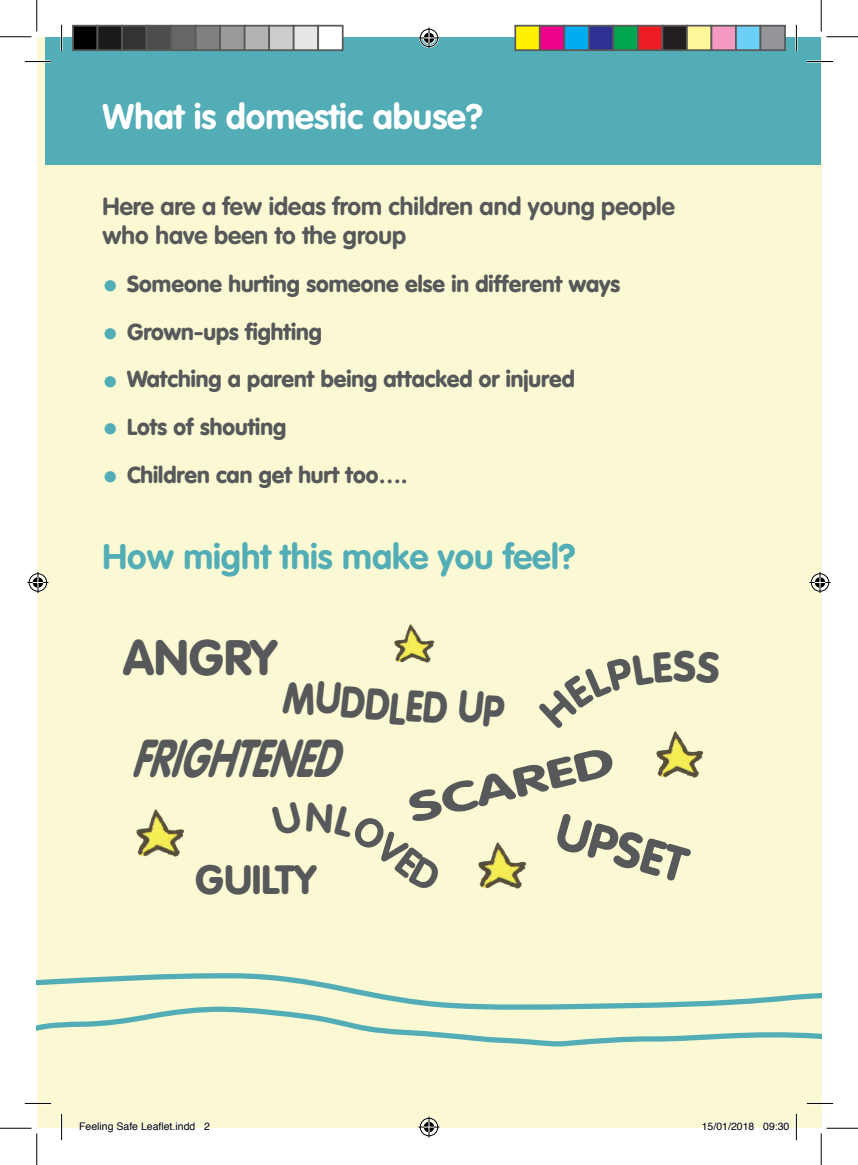
<style>
.page{position:relative;width:858px;height:1165px;background:#fff}
.page>*{position:absolute;margin:0;border:0;box-sizing:border-box;transform-origin:0 0}
.t1{font:italic 900 52.5px "VAG Rounded";color:#57585a;scale:.72 1}
.t2{font:900 49px "VAG Rounded";color:#57585a}
.t3{font:900 43.75px "VAG Rounded";color:#57585a;scale:.84 1}
.t4{font:900 40.25px "VAG Rounded";color:#57585a}
.t5{font:900 40.25px "VAG Rounded";color:#57585a;scale:1.5 1}
.t6{font:700 35px "VAG Rounded";color:#52adb6}
.t7{font:700 35px "VAG Rounded";color:#fff}
.t8{font:700 24.5px/29.4px "VAG Rounded";color:#57585a}
.t9{font:900 22.75px "VAG Rounded";color:#57585a}
.t10{font:10.5px "Helvetica";color:#000}
.s1{font-size:31.5px;color:#52adb6}
</style>
<div class="page">
<div style="left:37px;top:38px;width:784px;height:1090px;background:#faf9d3"></div>
<div style="left:45px;top:37px;width:776px;height:127px;background:#52adb6"></div>
<img style="left:395px;top:624px;width:39px;height:38px">
<img style="left:656px;top:733px;width:47px;height:44px">
<img style="left:136px;top:810px;width:48px;height:46px">
<img style="left:479px;top:843px;width:47px;height:45px">
<svg style="left:37px;top:973px;width:300px;height:12px"></svg>
<svg style="left:37px;top:985px;width:784px;height:62px"></svg>
<hr style="left:25px;top:60px;width:26px;height:3px;background:#fff">
<hr style="left:806px;top:60px;width:26px;height:3px;background:#fff">
<hr style="left:25px;top:1102px;width:26px;height:2px;background:#fff">
<hr style="left:806px;top:1102px;width:26px;height:2px;background:#fff">
<hr style="left:60px;top:25px;width:3px;height:26px;background:#fff">
<hr style="left:60px;top:1114px;width:3px;height:26px;background:#fff">
<hr style="left:795px;top:25px;width:2px;height:26px;background:#fff">
<hr style="left:795px;top:1114px;width:2px;height:26px;background:#fff">
<svg style="left:25px;top:61px;width:26px;height:1px"></svg>
<svg style="left:806px;top:61px;width:26px;height:1px"></svg>
<svg style="left:25px;top:1103px;width:26px;height:1px"></svg>
<svg style="left:806px;top:1103px;width:26px;height:1px"></svg>
<svg style="left:61px;top:25px;width:1px;height:26px"></svg>
<svg style="left:61px;top:1114px;width:1px;height:26px"></svg>
<svg style="left:795px;top:25px;width:1px;height:26px"></svg>
<svg style="left:795px;top:1114px;width:1px;height:26px"></svg>
<hr style="left:0;top:36px;width:32px;height:1px;background:#000">
<hr style="left:826px;top:36px;width:31px;height:1px;background:#000">
<hr style="left:0;top:1128px;width:32px;height:1px;background:#000">
<hr style="left:826px;top:1128px;width:31px;height:1px;background:#000">
<hr style="left:36px;top:0;width:1px;height:32px;background:#000">
<hr style="left:36px;top:1133px;width:1px;height:32px;background:#000">
<hr style="left:820px;top:0;width:1px;height:32px;background:#000">
<hr style="left:820px;top:1133px;width:1px;height:32px;background:#000">
<svg style="left:418px;top:27px;width:21px;height:21px"></svg>
<svg style="left:418px;top:1116px;width:21px;height:21px"></svg>
<svg style="left:27px;top:572px;width:21px;height:21px"></svg>
<svg style="left:809px;top:572px;width:21px;height:21px"></svg>
<div style="left:73px;top:26px;width:24px;height:24px;background:#000"></div>
<div style="left:72px;top:25px;width:26px;height:26px;border:2px solid #595959"></div>
<div style="left:97px;top:26px;width:25px;height:24px;background:#1a1a1a"></div>
<div style="left:97px;top:25px;width:26px;height:26px;border:2px solid #595959"></div>
<div style="left:122px;top:26px;width:24px;height:24px;background:#333"></div>
<div style="left:121px;top:25px;width:26px;height:26px;border:2px solid #595959"></div>
<div style="left:146px;top:26px;width:25px;height:24px;background:#4d4d4d"></div>
<div style="left:146px;top:25px;width:26px;height:26px;border:2px solid #595959"></div>
<div style="left:171px;top:26px;width:24px;height:24px;background:#666"></div>
<div style="left:170px;top:25px;width:26px;height:26px;border:2px solid #595959"></div>
<div style="left:195px;top:26px;width:25px;height:24px;background:#808080"></div>
<div style="left:195px;top:25px;width:26px;height:26px;border:2px solid #595959"></div>
<div style="left:220px;top:26px;width:24px;height:24px;background:#999"></div>
<div style="left:219px;top:25px;width:26px;height:26px;border:2px solid #595959"></div>
<div style="left:244px;top:26px;width:25px;height:24px;background:#b3b3b3"></div>
<div style="left:244px;top:25px;width:26px;height:26px;border:2px solid #595959"></div>
<div style="left:269px;top:26px;width:24px;height:24px;background:#ccc"></div>
<div style="left:268px;top:25px;width:26px;height:26px;border:2px solid #595959"></div>
<div style="left:293px;top:26px;width:25px;height:24px;background:#e6e6e6"></div>
<div style="left:293px;top:25px;width:26px;height:26px;border:2px solid #595959"></div>
<div style="left:318px;top:26px;width:24px;height:24px;background:#fff"></div>
<div style="left:317px;top:25px;width:26px;height:26px;border:2px solid #595959"></div>
<div style="left:515px;top:26px;width:24px;height:24px;background:#fff101"></div>
<div style="left:514px;top:25px;width:26px;height:26px;border:2px solid #595959"></div>
<div style="left:539px;top:26px;width:25px;height:24px;background:#ed028c"></div>
<div style="left:538px;top:25px;width:27px;height:26px;border:2px solid #595959"></div>
<div style="left:564px;top:26px;width:24px;height:24px;background:#00aeef"></div>
<div style="left:563px;top:25px;width:26px;height:26px;border:2px solid #595959"></div>
<div style="left:588px;top:26px;width:25px;height:24px;background:#2e3092"></div>
<div style="left:587px;top:25px;width:27px;height:26px;border:2px solid #595959"></div>
<div style="left:613px;top:26px;width:24px;height:24px;background:#00a54f"></div>
<div style="left:612px;top:25px;width:26px;height:26px;border:2px solid #595959"></div>
<div style="left:637px;top:26px;width:25px;height:24px;background:#ee1d23"></div>
<div style="left:636px;top:25px;width:27px;height:26px;border:2px solid #595959"></div>
<div style="left:662px;top:26px;width:24px;height:24px;background:#231f20"></div>
<div style="left:661px;top:25px;width:26px;height:26px;border:2px solid #595959"></div>
<div style="left:686px;top:26px;width:25px;height:24px;background:#fff79a"></div>
<div style="left:685px;top:25px;width:27px;height:26px;border:2px solid #595959"></div>
<div style="left:711px;top:26px;width:24px;height:24px;background:#f499c2"></div>
<div style="left:710px;top:25px;width:26px;height:26px;border:2px solid #595959"></div>
<div style="left:735px;top:26px;width:25px;height:24px;background:#6bcff6"></div>
<div style="left:734px;top:25px;width:27px;height:26px;border:2px solid #595959"></div>
<div style="left:760px;top:26px;width:24px;height:24px;background:#939598"></div>
<div style="left:759px;top:25px;width:26px;height:26px;border:2px solid #595959"></div>
<svg style="left:79px;top:1121px;width:116px;height:7px"></svg>
<svg style="left:204px;top:1122px;width:6px;height:6px"></svg>
<svg style="left:702px;top:1121px;width:52px;height:7px"></svg>
<svg style="left:763px;top:1122px;width:26px;height:6px"></svg>
<p class="t7" style="left:102px;top:96px;width:382px">What is domestic abuse?</p>
<p class="t8" style="left:102px;top:191px;width:573px">Here are a few ideas from children and young people who have been to the group</p>
<p class="t9" style="left:102px;top:270px;width:519px"><span class="s1">•</span> Someone hurting someone else in different ways</p>
<p class="t9" style="left:102px;top:318px;width:221px"><span class="s1">•</span> Grown-ups fighting</p>
<p class="t9" style="left:102px;top:365px;width:474px"><span class="s1">•</span> Watching a parent being attacked or injured</p>
<p class="t9" style="left:102px;top:413px;width:185px"><span class="s1">•</span> Lots of shouting</p>
<p class="t9" style="left:102px;top:461px;width:306px"><span class="s1">•</span> Children can get hurt too….</p>
<p class="t6" style="left:102px;top:536px;width:474px">How might this make you feel?</p>
<p class="t2" style="left:123px;top:628px;width:155px">ANGRY</p>
<p class="t3" style="left:285px;top:671px;width:265px;rotate:4deg">MUDDLED UP</p>
<p class="t1" style="left:131px;top:727px;width:314px">FRIGHTENED</p>
<p class="t4" style="left:195px;top:855px;width:122px">GUILTY</p>
<p class="t5" style="left:404px;top:786px;width:141px;rotate:-14deg">SCARED</p>
<p class="t2" style="left:565px;top:801px;width:135px;rotate:16deg">UPSET</p>
<p class="t10" style="left:79px;top:1118px;width:132px">Feeling Safe Leaflet.indd 2</p>
<p class="t10" style="left:701px;top:1118px;width:89px">15/01/2018 09:30</p>
</div>
